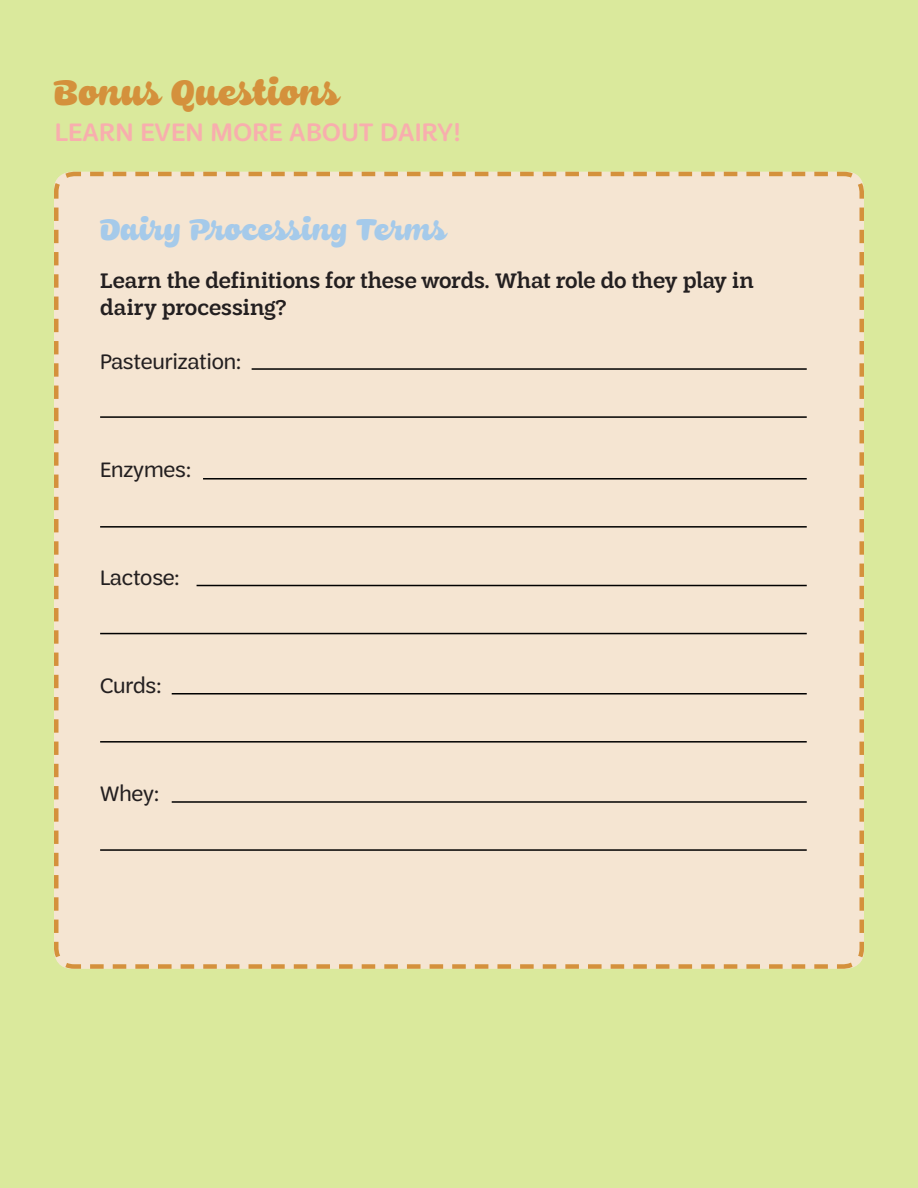
<style>
.page{position:relative;width:918px;height:1188px;background:#dae99c}
.page>*{position:absolute;margin:0;border:0;box-sizing:border-box;transform-origin:0 0}
.t1{font:37.5px "Shortbread Script";color:#d4913c}
.t2{font:31.5px "Shortbread Script";color:#a5caea}
.t3{font:500 27px "Trefoil Sans";letter-spacing:.01em;color:#f8aeae}
.t4{font:500 22.5px/27px "Trefoil Slab";color:#231f20}
.t5{font:22.5px "Trefoil Sans";color:#231f20}
</style>
<div class="page">
<div style="left:54px;top:171px;width:810px;height:798px;background:#f5e5d2"></div>
<hr style="left:252px;top:368px;width:555px;height:2px;background:#000">
<hr style="left:100px;top:416px;width:707px;height:2px;background:#000">
<hr style="left:203px;top:478px;width:604px;height:2px;background:#000">
<hr style="left:100px;top:526px;width:707px;height:2px;background:#000">
<hr style="left:197px;top:585px;width:610px;height:1px;background:#000">
<hr style="left:100px;top:633px;width:707px;height:1px;background:#000">
<hr style="left:172px;top:693px;width:635px;height:1px;background:#000">
<hr style="left:100px;top:741px;width:707px;height:2px;background:#000">
<hr style="left:172px;top:801px;width:635px;height:2px;background:#000">
<hr style="left:100px;top:849px;width:707px;height:2px;background:#000">
<h1 class="t1" style="left:54px;top:72px;width:286px">Bonus Questions</h1>
<p class="t3" style="left:55px;top:117px;width:407px">LEARN EVEN MORE ABOUT DAIRY!</p>
<h2 class="t2" style="left:100px;top:212px;width:347px">Dairy Processing Terms</h2>
<p class="t4" style="left:100px;top:267px;width:655px">Learn the definitions for these words. What role do they play in dairy processing?</p>
<p class="t5" style="left:100px;top:350px;width:143px">Pasteurization:</p>
<p class="t5" style="left:100px;top:458px;width:92px">Enzymes:</p>
<p class="t5" style="left:100px;top:566px;width:81px">Lactose:</p>
<p class="t5" style="left:100px;top:674px;width:63px">Curds:</p>
<p class="t5" style="left:100px;top:782px;width:60px">Whey:</p>
</div>
